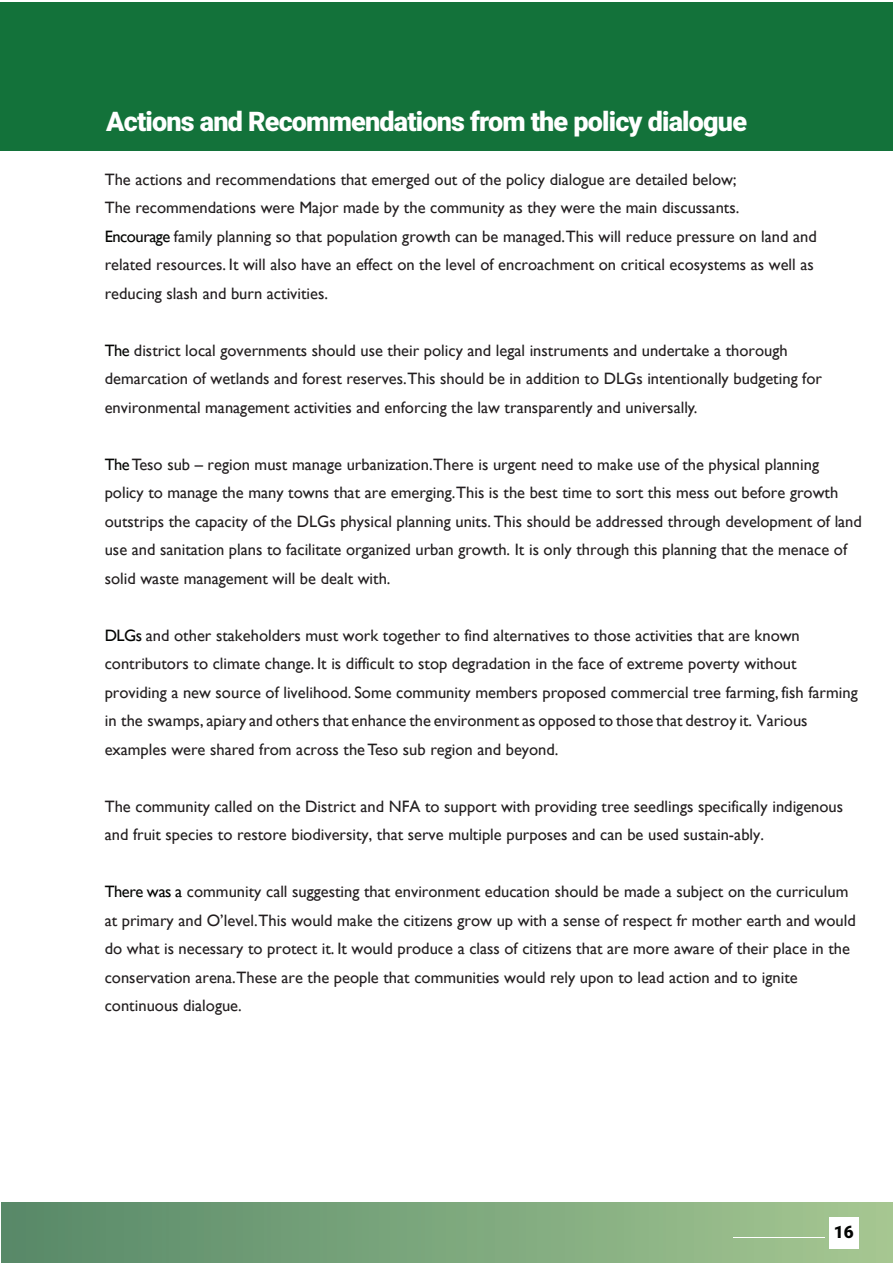
<style>
.page{position:relative;width:893px;height:1263px;background:#fff}
.page>*{position:absolute;margin:0;border:0;box-sizing:border-box;transform-origin:0 0}
.t1{font:900 27px "Roboto";letter-spacing:-.03em;color:#fff}
.t2{font:900 17.1px "Roboto";color:#040503}
.t3{font:16.5px/28.5px "Gill Sans";color:#231f20}
.s1{color:#040503}
</style>
<div class="page">
<div style="left:1px;top:2px;width:892px;height:148px;background:#13723a"></div>
<div style="left:1px;top:1202px;width:892px;height:61px;background:linear-gradient(to right,#568968,#a6c793)"></div>
<div style="left:829px;top:1217px;width:29px;height:31px;background:#fff"></div>
<hr style="left:733px;top:1237px;width:91px;height:1px;background:#fff">
<h1 class="t1" style="left:106px;top:102px;width:642px">Actions and Recommendations from the policy dialogue</h1>
<p class="t3" style="left:105px;top:165px;width:714px">The actions and recommendations that emerged out of the policy dialogue are detailed below;<br>The recommendations were Major made by the community as they were the main discussants.<br><span class="s1">Encourage</span> family planning so that population growth can be managed. This will reduce pressure on land and related resources. It will also have an effect on the level of encroachment on critical ecosystems as well as reducing slash and burn activities.</p>
<p class="t3" style="left:105px;top:336px;width:719px"><span class="s1">The</span> district local governments should use their policy and legal instruments and undertake a thorough demarcation of wetlands and forest reserves. This should be in addition to DLGs intentionally budgeting for environmental management activities and enforcing the law transparently and universally.</p>
<p class="t3" style="left:105px;top:450px;width:759px"><span class="s1">The</span>Teso sub – region must manage urbanization. There is urgent need to make use of the physical planning policy to manage the many towns that are emerging. This is the best time to sort this mess out before growth outstrips the capacity of the DLGs physical planning units. This should be addressed through development of land use and sanitation plans to facilitate organized urban growth. It is only through this planning that the menace of solid waste management will be dealt with.</p>
<p class="t3" style="left:105px;top:621px;width:754px"><span class="s1">DLGs</span> and other stakeholders must work together to find alternatives to those activities that are known contributors to climate change. It is difficult to stop degradation in the face of extreme poverty without providing a new source of livelihood. Some community members proposed commercial tree farming, fish farming in the swamps, apiary and others that enhance the environment as opposed to those that destroy it. Various examples were shared from across the Teso sub region and beyond.</p>
<p class="t3" style="left:105px;top:792px;width:740px">The community called on the District and NFA to support with providing tree seedlings specifically indigenous and fruit species to restore biodiversity, that serve multiple purposes and can be used sustain-ably.</p>
<p class="t3" style="left:105px;top:878px;width:753px"><span class="s1">There was a</span> community call suggesting that environment education should be made a subject on the curriculum at primary and O’level. This would make the citizens grow up with a sense of respect fr mother earth and would do what is necessary to protect it. It would produce a class of citizens that are more aware of their place in the conservation arena. These are the people that communities would rely upon to lead action and to ignite continuous dialogue.</p>
<p class="t2" style="left:834px;top:1220px;width:21px">16</p>
</div>
